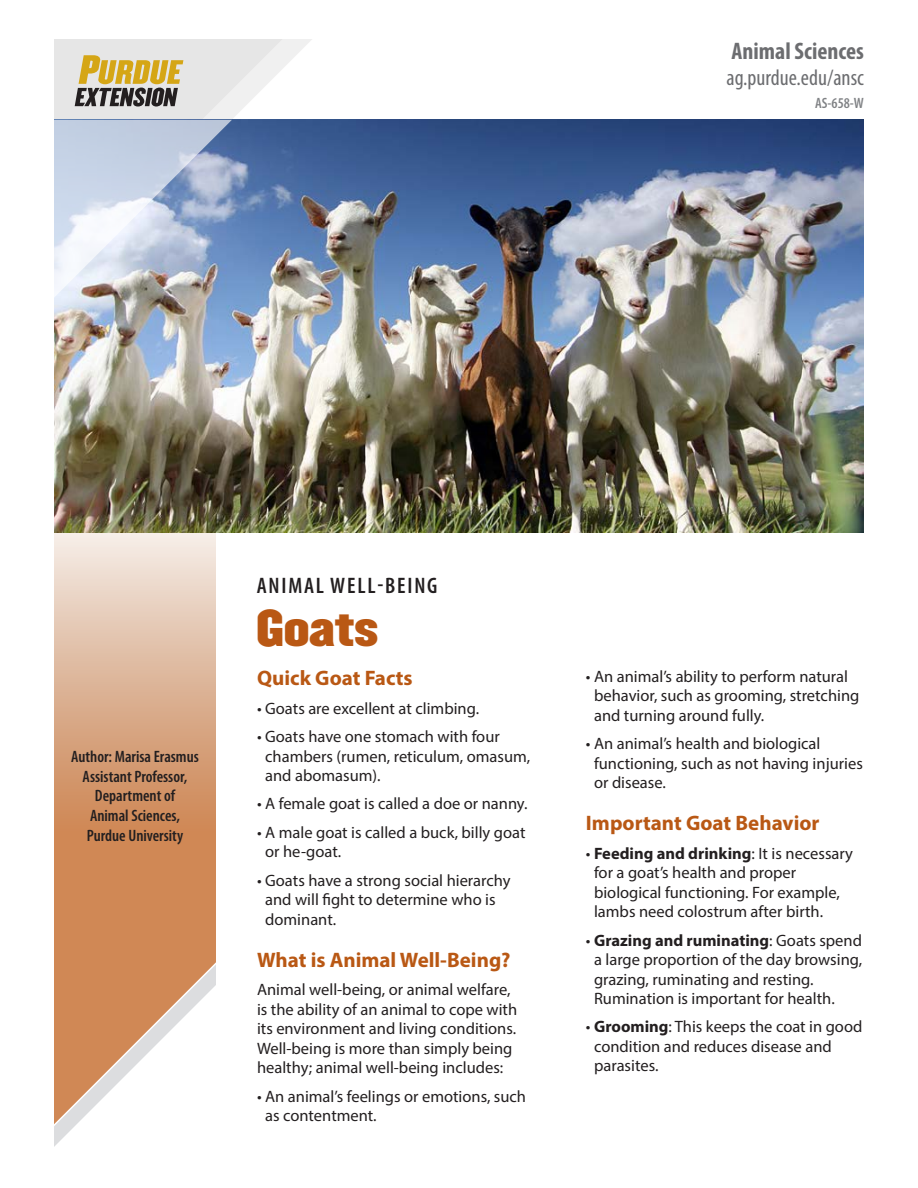
<style>
.page{position:relative;width:918px;height:1188px;background:#fff}
.page>*{position:absolute;margin:0;border:0;box-sizing:border-box;transform-origin:0 0}
.t1{font:45px "Champion Middleweight";color:#b95814}
.t2{font:700 condensed 24px "Myriad Pro";color:#6c6d70}
.t3{font:condensed 22.5px "Myriad Pro";color:#6c6d70}
.t4{font:600 condensed 22.5px "Myriad Pro";letter-spacing:.08em;color:#231f20}
.HEADING_1{font:700 21px "Myriad Pro";color:#b95814}
.HEADING_1-2{font:16.5px/19.5px "Myriad Pro";color:#231f20}
.t5{font:600 condensed 16.5px/19.8px "Myriad Pro";color:#231f20;text-align:center}
.t6{font:600 condensed 15px "Myriad Pro";color:#808285}
.s1{font-weight:700}
</style>
<div class="page">
<svg style="left:54px;top:39px;width:366px;height:81px"></svg>
<svg style="left:75px;top:55px;width:108px;height:52px;background:#b5a578"></svg>
<img style="left:216px;top:120px;width:648px;height:412px">
<img style="left:54px;top:311px;width:162px;height:648px">
<svg style="left:54px;top:959px;width:162px;height:188px"></svg>
<svg style="left:54px;top:120px;width:178px;height:191px;background:#bbc6d7"></svg>
<p class="t2" style="left:732px;top:36px;width:134px">Animal Sciences</p>
<p class="t3" style="left:727px;top:64px;width:139px">ag.purdue.edu/ansc</p>
<p class="t6" style="left:815px;top:95px;width:50px">AS-658-W</p>
<p class="t5" style="left:71px;top:747px;width:129px">Author: Marisa Erasmus</p>
<p class="t5" style="left:83px;top:767px;width:106px">Assistant Professor,<br>Department of<br>Animal Sciences,<br>Purdue University</p>
<p class="t4" style="left:257px;top:573px;width:182px">ANIMAL WELL-BEING</p>
<p class="t1" style="left:256px;top:591px;width:123px">Goats</p>
<p class="HEADING_1" style="left:257px;top:664px;width:157px">Quick Goat Facts</p>
<p class="HEADING_1-2" style="left:257px;top:698px;width:224px">• Goats are excellent at climbing.</p>
<p class="HEADING_1-2" style="left:265px;top:727px;width:267px;text-indent:-8px">• Goats have one stomach with four chambers (rumen, reticulum, omasum, and abomasum).</p>
<p class="HEADING_1-2" style="left:257px;top:794px;width:272px">• A female goat is called a doe or nanny.</p>
<p class="HEADING_1-2" style="left:265px;top:822px;width:262px;text-indent:-8px">• A male goat is called a buck, billy goat or he-goat.</p>
<p class="HEADING_1-2" style="left:265px;top:870px;width:247px;text-indent:-8px">• Goats have a strong social hierarchy and will fight to determine who is dominant.</p>
<p class="HEADING_1" style="left:257px;top:946px;width:255px">What is Animal Well-Being?</p>
<p class="HEADING_1-2" style="left:257px;top:980px;width:262px">Animal well-being, or animal welfare, is the ability of an animal to cope with its environment and living conditions.<br>Well-being is more than simply being healthy; animal well-being includes:</p>
<p class="HEADING_1-2" style="left:265px;top:1086px;width:262px;text-indent:-8px">• An animal’s feelings or emotions, such as contentment.</p>
<p class="HEADING_1-2" style="left:594px;top:666px;width:267px;text-indent:-8px">• An animal’s ability to perform natural behavior, such as grooming, stretching and turning around fully.</p>
<p class="HEADING_1-2" style="left:594px;top:734px;width:270px;text-indent:-8px">• An animal’s health and biological functioning, such as not having injuries or disease.</p>
<p class="HEADING_1" style="left:586px;top:809px;width:235px">Important Goat Behavior</p>
<p class="HEADING_1-2" style="left:594px;top:843px;width:261px;text-indent:-8px">• <span class="s1">Feeding and drinking</span>: It is necessary for a goat’s health and proper biological functioning. For example, lambs need colostrum after birth.</p>
<p class="HEADING_1-2" style="left:594px;top:930px;width:270px;text-indent:-8px">• <span class="s1">Grazing and ruminating</span>: Goats spend a large proportion of the day browsing, grazing, ruminating and resting.<br>Rumination is important for health.</p>
<p class="HEADING_1-2" style="left:594px;top:1017px;width:270px;text-indent:-8px">• <span class="s1">Grooming</span>: This keeps the coat in good condition and reduces disease and parasites.</p>
</div>
